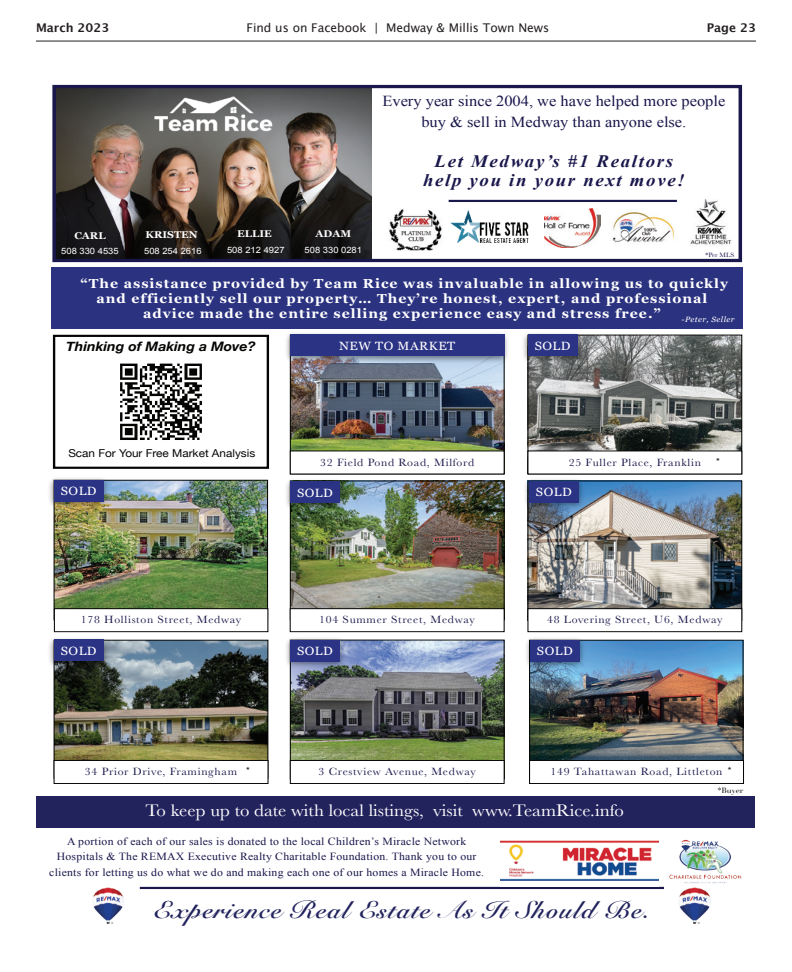
<style>
.page{position:relative;width:792px;height:972px;background:#fff}
.page>*{position:absolute;margin:0;border:0;box-sizing:border-box;transform-origin:0 0}
.t1{font:700 24px "Snell Roundhand";letter-spacing:.05em;color:#22235d;scale:1.08 1}
.t2{font:17.4px "Baskerville";color:#fff;scale:1.08 1}
.t3{font:italic 700 17.4px/19.6px "Times New Roman";letter-spacing:.09em;color:#19174b;text-align:center;scale:1.08 1}
.t4{font:15.3px/20.8px "Times New Roman";color:#19174b;text-align:center;scale:1.08 1}
.t5{font:700 13.1px/15.3px "Georgia";letter-spacing:.07em;color:#fff;text-align:center;scale:1.08 1}
.t6{font:italic 700 13.1px "Helvetica Neue";color:#040503;scale:1.08 1}
.t7{font:12px "Georgia";letter-spacing:.04em;color:#fff;scale:1.08 1}
.t8{font:12px "Lucida Grande";color:#231f20}
.t9{font:700 12px "Lucida Grande";color:#231f20}
.t10{font:10.9px/15.4px "Times New Roman";letter-spacing:.02em;color:#19174b;text-align:center;scale:1.08 1}
.t11{font:10.9px "Baskerville";letter-spacing:.06em;color:#19174b;scale:1.08 1}
.t12{font:10.9px "Helvetica Neue";color:#040503;scale:1.08 1}
.t13{font:700 9.8px "Georgia";color:#fff;scale:1.08 1}
.t14{font:9.8px "Helvetica Neue";color:#040503;scale:1.08 1}
.t15{font:8.7px "Arial";color:#fff;scale:1.08 1}
.t16{font:italic 7.6px "Georgia";letter-spacing:.05em;color:#fff;scale:1.08 1}
.t17{font:7.6px "Didot";color:#040503;scale:1.08 1}
.t18{font:6.5px "Baskerville";color:#19174b;scale:1.08 1}
</style>
<div class="page">
<hr style="left:36px;top:41px;width:720px;height:1px;background:#231f20">
<img style="left:56px;top:89px;width:315px;height:169px">
<div style="left:52px;top:85px;width:690px;height:177px;border:3px solid #19174b"></div>
<img style="left:613px;top:212px;width:61px;height:30px">
<img style="left:450px;top:210px;width:79px;height:33px">
<img style="left:389px;top:209px;width:53px;height:41px">
<img style="left:545px;top:208px;width:56px;height:40px">
<img style="left:690px;top:200px;width:41px;height:45px">
<img style="left:141px;top:84px;width:143px;height:58px">
<hr style="left:449px;top:200px;width:228px;height:2px;background:#19174b">
<hr style="left:140px;top:887px;width:524px;height:2px;background:#19174b">
<div style="left:36px;top:796px;width:719px;height:32px;background:#22235d"></div>
<img style="left:93px;top:887px;width:31px;height:37px">
<img style="left:679px;top:887px;width:31px;height:37px">
<img style="left:500px;top:840px;width:158px;height:41px">
<img style="left:669px;top:839px;width:73px;height:45px">
<div style="left:51px;top:268px;width:692px;height:61px;background:#2b3280"></div>
<img style="left:531px;top:642px;width:210px;height:118px">
<div style="left:529px;top:640px;width:214px;height:139px;border:1px solid #040503"></div>
<img style="left:56px;top:642px;width:210px;height:118px">
<div style="left:54px;top:640px;width:214px;height:138px;border:1px solid #040503"></div>
<img style="left:292px;top:483px;width:210px;height:125px">
<div style="left:290px;top:481px;width:214px;height:139px;border:1px solid #040503"></div>
<img style="left:56px;top:482px;width:210px;height:126px">
<div style="left:54px;top:480px;width:214px;height:140px;border:1px solid #040503"></div>
<img style="left:292px;top:642px;width:210px;height:118px">
<div style="left:290px;top:640px;width:214px;height:139px;border:1px solid #040503"></div>
<img style="left:292px;top:364px;width:210px;height:87px">
<img style="left:530px;top:483px;width:210px;height:125px">
<div style="left:528px;top:481px;width:214px;height:140px;border:1px solid #040503"></div>
<img style="left:49px;top:638px;width:61px;height:31px">
<div style="left:54px;top:640px;width:50px;height:21px;background:#2b3385"></div>
<img style="left:286px;top:638px;width:60px;height:31px">
<div style="left:290px;top:640px;width:50px;height:21px;background:#2b3385"></div>
<img style="left:526px;top:638px;width:60px;height:31px">
<div style="left:530px;top:640px;width:50px;height:21px;background:#2b3385"></div>
<div style="left:290px;top:760px;width:214px;height:23px;background:#fff"></div>
<div style="left:290px;top:760px;width:214px;height:24px;border:1px solid #040503"></div>
<div style="left:530px;top:760px;width:214px;height:23px;background:#fff"></div>
<div style="left:529px;top:760px;width:215px;height:24px;border:1px solid #040503"></div>
<div style="left:54px;top:609px;width:214px;height:23px;background:#fff"></div>
<div style="left:54px;top:608px;width:214px;height:24px;border:1px solid #040503"></div>
<div style="left:54px;top:760px;width:214px;height:23px;background:#fff"></div>
<div style="left:54px;top:760px;width:214px;height:24px;border:1px solid #040503"></div>
<img style="left:49px;top:478px;width:61px;height:31px">
<div style="left:54px;top:480px;width:50px;height:21px;background:#2b3385"></div>
<div style="left:528px;top:609px;width:214px;height:23px;background:#fff"></div>
<div style="left:528px;top:608px;width:214px;height:24px;border:1px solid #040503"></div>
<div style="left:290px;top:609px;width:214px;height:23px;background:#fff"></div>
<div style="left:290px;top:608px;width:214px;height:24px;border:1px solid #040503"></div>
<img style="left:286px;top:480px;width:60px;height:31px">
<div style="left:290px;top:482px;width:50px;height:21px;background:#2b3385"></div>
<img style="left:525px;top:479px;width:60px;height:31px">
<div style="left:529px;top:481px;width:50px;height:21px;background:#2b3385"></div>
<img style="left:530px;top:337px;width:210px;height:114px">
<div style="left:528px;top:335px;width:214px;height:139px;border:1px solid #040503"></div>
<img style="left:523px;top:333px;width:60px;height:31px">
<div style="left:528px;top:335px;width:50px;height:21px;background:#2b3385"></div>
<img style="left:286px;top:333px;width:222px;height:31px">
<div style="left:290px;top:335px;width:214px;height:21px;background:#2b3385"></div>
<div style="left:53px;top:335px;width:216px;height:134px;border:2px solid #040503"></div>
<img style="left:120px;top:363px;width:82px;height:77px">
<p class="t9" style="left:36px;top:18px;width:75px">March 2023</p>
<p class="t8" style="left:247px;top:20px;width:304px">Find us on Facebook | Medway &amp; Millis Town News</p>
<p class="t9" style="left:707px;top:18px;width:51px">Page 23</p>
<p class="t13" style="left:74px;top:228px;width:30px">CARL</p>
<p class="t15" style="left:61px;top:245px;width:55px">508 330 4535</p>
<p class="t13" style="left:145px;top:228px;width:50px">KRISTEN</p>
<p class="t15" style="left:144px;top:245px;width:55px">508 254 2616</p>
<p class="t13" style="left:237px;top:227px;width:33px">ELLIE</p>
<p class="t15" style="left:227px;top:244px;width:55px">508 212 4927</p>
<p class="t13" style="left:316px;top:227px;width:35px">ADAM</p>
<p class="t15" style="left:305px;top:244px;width:55px">508 330 0281</p>
<h3 class="t4" style="left:382px;top:90px;width:319px">Every year since 2004, we have helped more people buy &amp; sell in Medway than anyone else.</h3>
<h2 class="t3" style="left:423px;top:150px;width:244px">Let Medway’s #1 Realtors help you in your next move!</h2>
<p class="t18" style="left:706px;top:251px;width:28px">*Per MLS</p>
<p class="t5" style="left:81px;top:275px;width:601px">“The assistance provided by Team Rice was invaluable in allowing us to quickly and efficiently sell our property… They’re honest, expert, and professional advice made the entire selling experience easy and stress free.”</p>
<p class="t16" style="left:682px;top:313px;width:50px">-Peter, Seller</p>
<p class="t6" style="left:66px;top:336px;width:177px">Thinking of Making a Move?</p>
<p class="t7" style="left:339px;top:337px;width:109px">NEW TO MARKET</p>
<p class="t7" style="left:535px;top:337px;width:35px">SOLD</p>
<p class="t12" style="left:68px;top:445px;width:175px">Scan For Your Free Market Analysis</p>
<p class="t7" style="left:61px;top:482px;width:35px">SOLD</p>
<p class="t11" style="left:569px;top:455px;width:124px">25 Fuller Place, Franklin</p>
<p class="t14" style="left:716px;top:454px;width:5px">*</p>
<p class="t11" style="left:320px;top:455px;width:144px">32 Field Pond Road, Milford</p>
<p class="t7" style="left:297px;top:484px;width:35px">SOLD</p>
<p class="t7" style="left:536px;top:483px;width:35px">SOLD</p>
<p class="t11" style="left:81px;top:613px;width:150px">178 Holliston Street, Medway</p>
<p class="t11" style="left:319px;top:613px;width:146px">104 Summer Street, Medway</p>
<p class="t11" style="left:547px;top:613px;width:164px">48 Lovering Street, U6, Medway</p>
<p class="t7" style="left:61px;top:642px;width:35px">SOLD</p>
<p class="t7" style="left:297px;top:642px;width:35px">SOLD</p>
<p class="t7" style="left:537px;top:642px;width:35px">SOLD</p>
<p class="t11" style="left:85px;top:765px;width:142px">34 Prior Drive, Framingham</p>
<p class="t14" style="left:246px;top:764px;width:5px">*</p>
<p class="t14" style="left:728px;top:764px;width:5px">*</p>
<p class="t17" style="left:718px;top:786px;width:25px">*Buyer</p>
<p class="t11" style="left:318px;top:765px;width:147px">3 Crestview Avenue, Medway</p>
<p class="t11" style="left:551px;top:765px;width:161px">149 Tahattawan Road, Littleton</p>
<h2 class="t2" style="left:145px;top:799px;width:445px">To keep up to date with local listings, visit www.TeamRice.info</h2>
<p class="t10" style="left:49px;top:833px;width:404px">A portion of each of our sales is donated to the local Children’s Miracle Network<br>Hospitals &amp; The REMAX Executive Realty Charitable Foundation. Thank you to our clients for letting us do what we do and making each one of our homes a Miracle Home.</p>
<h1 class="t1" style="left:153px;top:889px;width:462px">Experience Real Estate As It Should Be.</h1>
</div>
